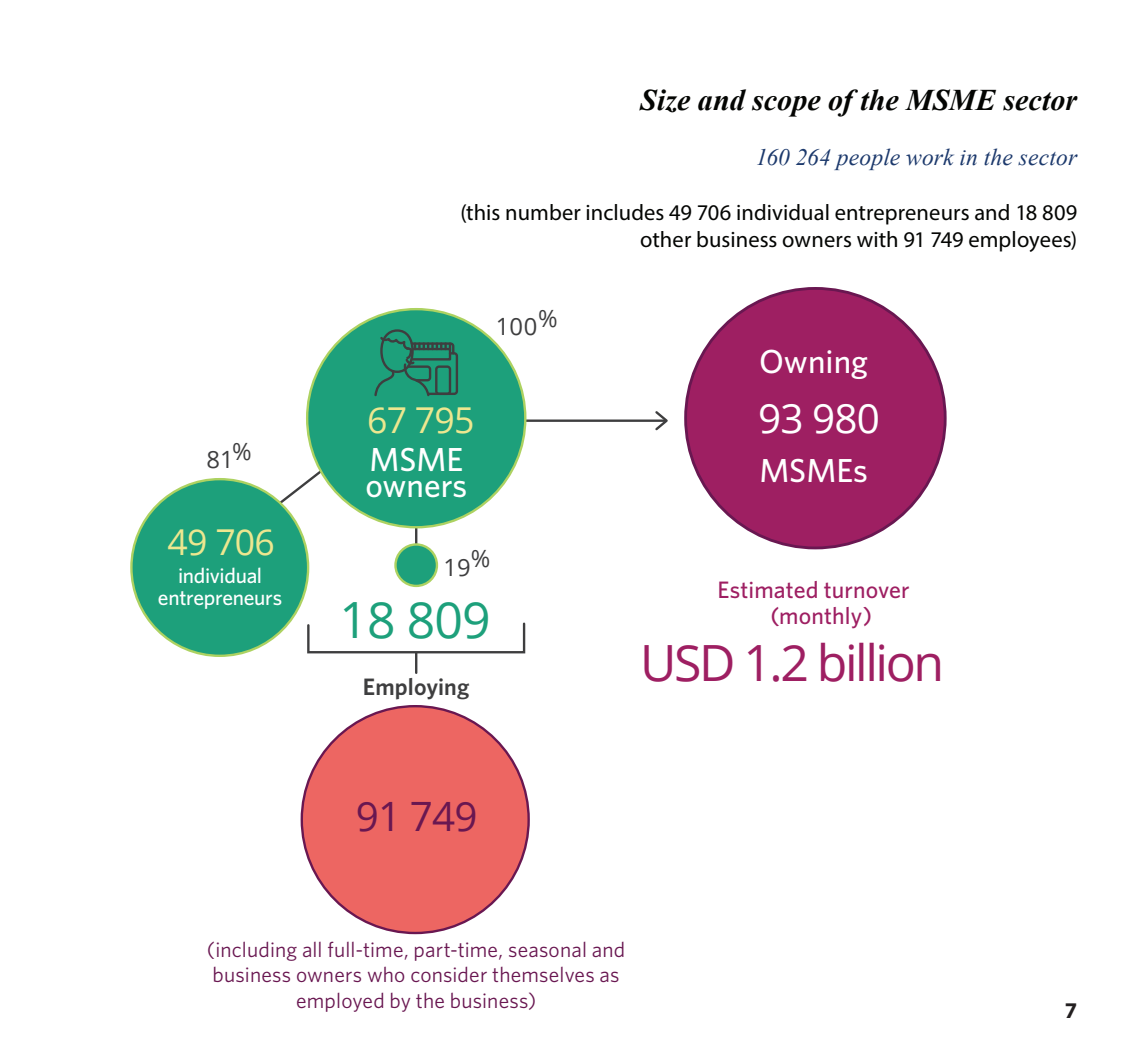
<style>
.page{position:relative;width:1134px;height:1063px;background:#fff}
.page>*{position:absolute;margin:0;border:0;box-sizing:border-box;transform-origin:0 0}
.t1{font:50px "Open Sans";letter-spacing:-.05em;color:#9e1f62}
.t2{font:50px "Open Sans";color:#1da07b}
.t3{font:40.5px "Open Sans";color:#fff}
.t4{font:40.5px "Open Sans";color:#691751}
.t5{font:35.75px "Open Sans";letter-spacing:-.02em;color:#ede78f}
.t6{font:500 33.25px/26.2px "Whitney";color:#fff}
.t7{font:italic 700 30px "Times New Roman";color:#040503}
.t8{font:500 23.75px/26.2px "Whitney";letter-spacing:.005em;color:#9e1f62}
.t9{font:23.75px "Open Sans";color:#3e3e3f}
.t10{font:600 23.75px "Whitney";letter-spacing:.005em;color:#3e3e3f}
.t11{font:italic 23.5px "Times New Roman";letter-spacing:.005em;color:#1c396c}
.t12{font:22.5px/27.5px "Myriad Pro";letter-spacing:.005em;color:#040503;text-align:right}
.t13{font:700 22.5px "Myriad Pro";color:#231f20}
.t14{font:21.5px/25.8px "Whitney";letter-spacing:.01em;color:#691751;text-align:center}
.t15{font:500 21.5px/21.5px "Whitney";letter-spacing:-.015em;color:#fff;text-align:center}
</style>
<div class="page">
<div style="left:686px;top:288px;width:259px;height:260px;background:#9e1f62;border-radius:50%"></div>
<hr style="left:504px;top:420px;width:160px;height:2px;background:#3e3e3f">
<svg style="left:653px;top:411px;width:15px;height:20px"></svg>
<div style="left:307px;top:309px;width:218px;height:218px;background:#1da07b;border-radius:50%"></div>
<div style="left:302px;top:706px;width:227px;height:227px;background:#ed6662;border-radius:50%"></div>
<div style="left:395px;top:544px;width:42px;height:42px;background:#1da07b;border-radius:50%"></div>
<div style="left:394px;top:543px;width:44px;height:44px;border:2px solid #add261;border-radius:50%"></div>
<div style="left:131px;top:479px;width:177px;height:177px;background:#1da07b;border-radius:50%"></div>
<hr style="left:415px;top:653px;width:2px;height:20px;background:#3e3e3f">
<svg style="left:307px;top:622px;width:219px;height:33px"></svg>
<div style="left:380px;top:329px;width:34px;height:44px;border:2px solid #3e3e3f;border-radius:50%"></div>
<svg style="left:213px;top:335px;width:246px;height:221px"></svg>
<h3 class="t7" style="left:640px;top:79px;width:438px">Size and scope of the MSME sector</h3>
<p class="t11" style="left:756px;top:141px;width:323px">160 264 people work in the sector</p>
<p class="t12" style="left:460px;top:198px;width:618px">(this number includes 49 706 individual entrepreneurs and 18 809 other business owners with 91 749 employees)</p>
<p class="t9" style="left:207px;top:443px;width:47px">81%</p>
<h3 class="t5" style="left:168px;top:517px;width:109px">49 706</h3>
<p class="t15" style="left:158px;top:564px;width:126px">individual entrepreneurs</p>
<p class="t9" style="left:496px;top:310px;width:63px">100%</p>
<h3 class="t5" style="left:367px;top:396px;width:109px">67 795</h3>
<h3 class="t6" style="left:365px;top:446px;width:103px">MSME owners</h3>
<p class="t9" style="left:444px;top:551px;width:48px">19%</p>
<h1 class="t2" style="left:339px;top:586px;width:153px">18 809</h1>
<p class="t10" style="left:363px;top:673px;width:108px">Employing</p>
<h2 class="t4" style="left:356px;top:788px;width:123px">91 749</h2>
<h3 class="t6" style="left:759px;top:347px;width:110px">Owning</h3>
<h2 class="t3" style="left:758px;top:391px;width:123px">93 980</h2>
<h3 class="t6" style="left:759px;top:457px;width:110px">MSMEs</h3>
<p class="t8" style="left:771px;top:575px;width:141px;text-indent:-53px">Estimated turnover (monthly)</p>
<h1 class="t1" style="left:640px;top:628px;width:305px">USD 1.2 billion</h1>
<p class="t14" style="left:207px;top:936px;width:420px">(including all full-time, part-time, seasonal and business owners who consider themselves as employed by the business)</p>
<p class="t13" style="left:1065px;top:995px;width:14px">7</p>
</div>
